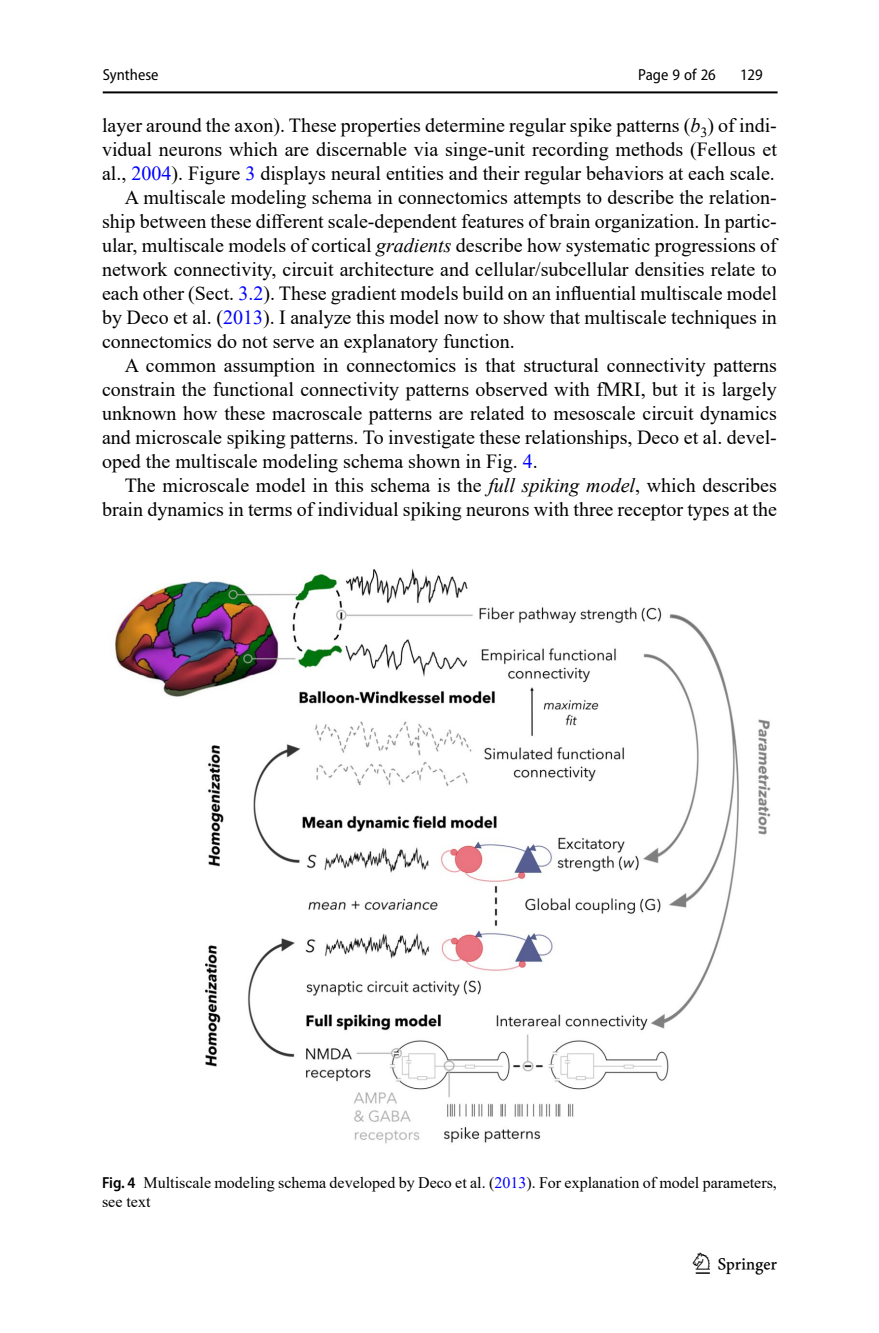
<style>
.page{position:relative;width:879px;height:1333px;background:#fff}
.page>*{position:absolute;margin:0;border:0;box-sizing:border-box;transform-origin:0 0}
.t1{font:30px "Springnew";color:#000}
.Body_Text_Indent{font:20px/24px "Times New Roman";color:#000;text-align:justify}
.Figure_Caption{font:16px/19px "Times New Roman";color:#000}
.t2{font:semi-condensed 16px "Myriad Pro";color:#000}
.s1{font-style:italic}
.s2{color:#00f}
.s3{font-family:"Myriad Pro";font-weight:600;font-stretch:semi-condensed}
</style>
<div class="page">
<hr style="left:103px;top:91px;width:674px;height:2px;background:#000">
<img style="left:114px;top:568px;width:657px;height:576px">
<p class="t2" style="left:638px;top:66px;width:79px">Page 9 of 26</p>
<p class="t2" style="left:103px;top:66px;width:57px">Synthese</p>
<p class="t2" style="left:740px;top:66px;width:39px">129 9</p>
<p class="Body_Text_Indent" style="left:102px;top:112px;width:676px">layer around the axon). These properties determine regular spike patterns (<span class="s1">b</span><sub>3</sub>) of indi&shy;vidual neurons which are discernable via singe-unit recording methods (Fellous et al., <span class="s2">2004</span>). Figure <span class="s2">3</span> displays neural entities and their regular behaviors at each scale.</p>
<p class="Body_Text_Indent" style="left:102px;top:184px;width:676px;text-indent:23px">A multiscale modeling schema in connectomics attempts to describe the relation&shy;ship between these different scale-dependent features of brain organization. In partic&shy;ular, multiscale models of cortical <span class="s1">gradients</span> describe how systematic progressions of network connectivity, circuit architecture and cellular/subcellular densities relate to each other (Sect. <span class="s2">3.2</span>). These gradient models build on an influential multiscale model by Deco et al. (<span class="s2">2013</span>). I analyze this model now to show that multiscale techniques in connectomics do not serve an explanatory function.</p>
<p class="Body_Text_Indent" style="left:102px;top:352px;width:676px;text-indent:23px">A common assumption in connectomics is that structural connectivity patterns constrain the functional connectivity patterns observed with fMRI, but it is largely unknown how these macroscale patterns are related to mesoscale circuit dynamics and microscale spiking patterns. To investigate these relationships, Deco et al. devel&shy;oped the multiscale modeling schema shown in Fig. <span class="s2">4</span>.</p>
<p class="Body_Text_Indent" style="left:102px;top:472px;width:676px;text-align:right">The microscale model in this schema is the <span class="s1">full spiking model</span>, which describes brain dynamics in terms of individual spiking neurons with three receptor types at the</p>
<p class="Figure_Caption" style="left:102px;top:1172px;width:676px"><span class="s3">Fig. 4</span> Multiscale modeling schema developed by Deco et al. (<span class="s2">2013</span>). For explanation of model parameters, see text</p>
<h1 class="t1" style="left:696px;top:1246px;width:83px">1 3</h1>
</div>
